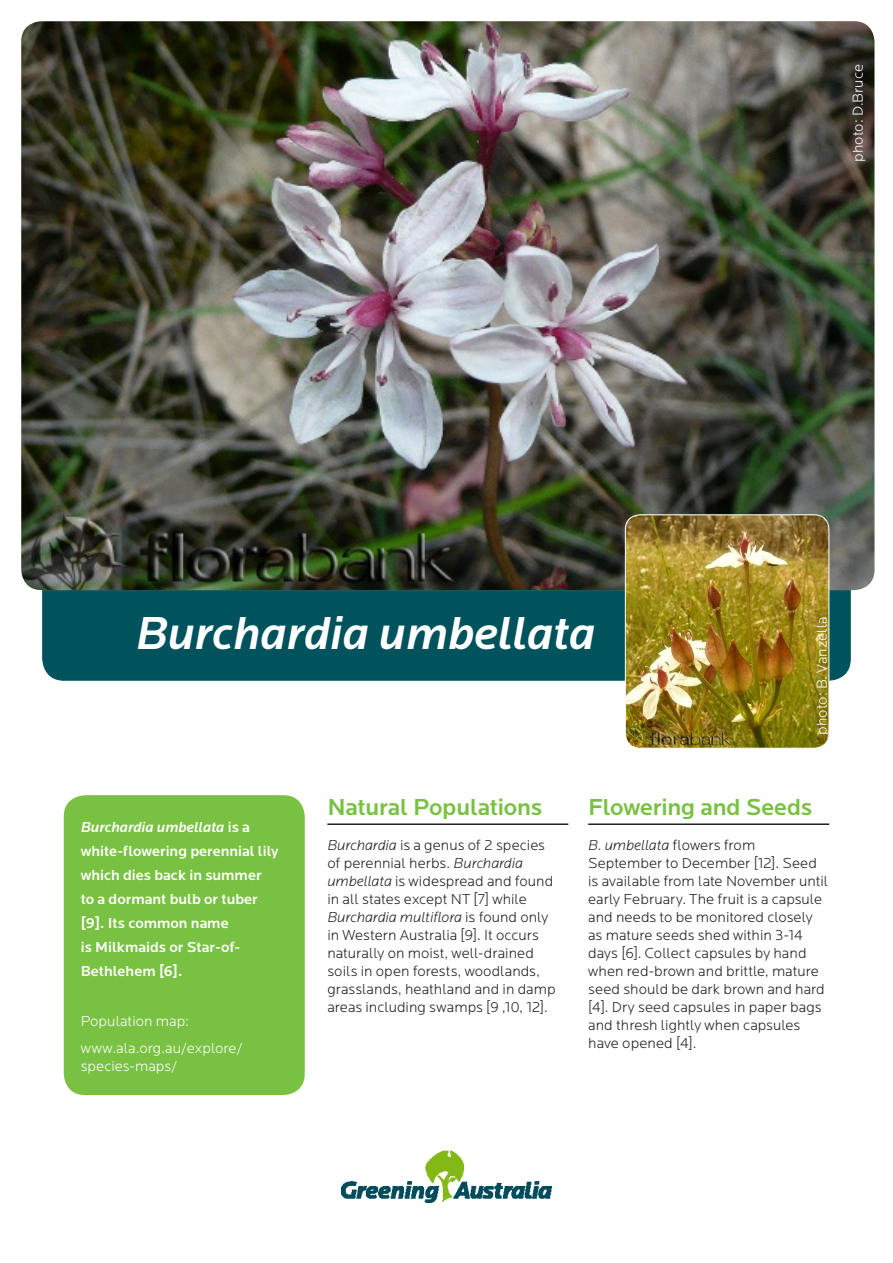
<style>
.page{position:relative;width:893px;height:1263px;background:#fff}
.page>*{position:absolute;margin:0;border:0;box-sizing:border-box;transform-origin:0 0}
.Title_-_formal{font:italic 500 48px "Locator";color:#fff}
.Head_A{font:500 24px "Locator";letter-spacing:-.01em;color:#79c142}
.body{font:300 15px/18px "Locator";letter-spacing:.005em;color:#231f20}
.green_box_text{font:500 15px/24px "Locator";color:#fff}
.body-2{font:300 15px/18px "Locator";letter-spacing:.005em;color:#fff}
.green_box_text-2{font:300 15px "Locator";color:#fff}
.s1{font-style:italic}
</style>
<div class="page">
<div style="left:43px;top:553px;width:807px;height:127px;background:#00525d;border-radius:21px"></div>
<img style="left:342px;top:1150px;width:209px;height:52px">
<img style="left:21px;top:21px;width:853px;height:569px">
<div style="left:64px;top:795px;width:241px;height:300px;background:#79c142;border-radius:21px"></div>
<img style="left:625px;top:515px;width:204px;height:233px">
<div style="left:625px;top:514px;width:204px;height:234px;border:1px solid #fff;border-radius:15px"></div>
<hr style="left:327px;top:823px;width:241px;height:2px;background:#231f20">
<hr style="left:588px;top:823px;width:241px;height:2px;background:#231f20">
<p class="green_box_text-2" style="left:849px;top:162px;width:99px;rotate:-90deg">photo: D.Bruce</p>
<p class="Title_-_formal" style="left:135px;top:604px;width:461px">Burchardia umbellata</p>
<p class="green_box_text-2" style="left:813px;top:735px;width:120px;rotate:-90deg">photo: B. Vanzella</p>
<p class="green_box_text" style="left:81px;top:814px;width:199px"><span class="s1">Burchardia umbellata</span> is a white-flowering perennial lily which dies back in summer to a dormant bulb or tuber [9]. Its common name<br>is Milkmaids or Star-of-<br>Bethlehem [6].</p>
<p class="body-2" style="left:81px;top:1011px;width:109px">Population map:</p>
<p class="body-2" style="left:81px;top:1038px;width:164px">www.ala.org.au/explore/ species-maps/</p>
<p class="Head_A" style="left:327px;top:793px;width:216px">Natural Populations</p>
<p class="body" style="left:327px;top:835px;width:230px"><span class="s1">Burchardia</span> is a genus of 2 species of perennial herbs. <span class="s1">Burchardia umbellata</span> is widespread and found in all states except NT [7] while <span class="s1">Burchardia multiflora</span> is found only in Western Australia [9]. It occurs naturally on moist, well-drained soils in open forests, woodlands, grasslands, heathland and in damp areas including swamps [9 ,10, 12].</p>
<p class="Head_A" style="left:588px;top:793px;width:226px">Flowering and Seeds</p>
<p class="body" style="left:588px;top:835px;width:242px"><span class="s1">B. umbellata</span> flowers from<br>September to December [12]. Seed is available from late November until early February. The fruit is a capsule and needs to be monitored closely as mature seeds shed within 3-14 days [6]. Collect capsules by hand when red-brown and brittle, mature seed should be dark brown and hard [4]. Dry seed capsules in paper bags and thresh lightly when capsules have opened [4].</p>
</div>
